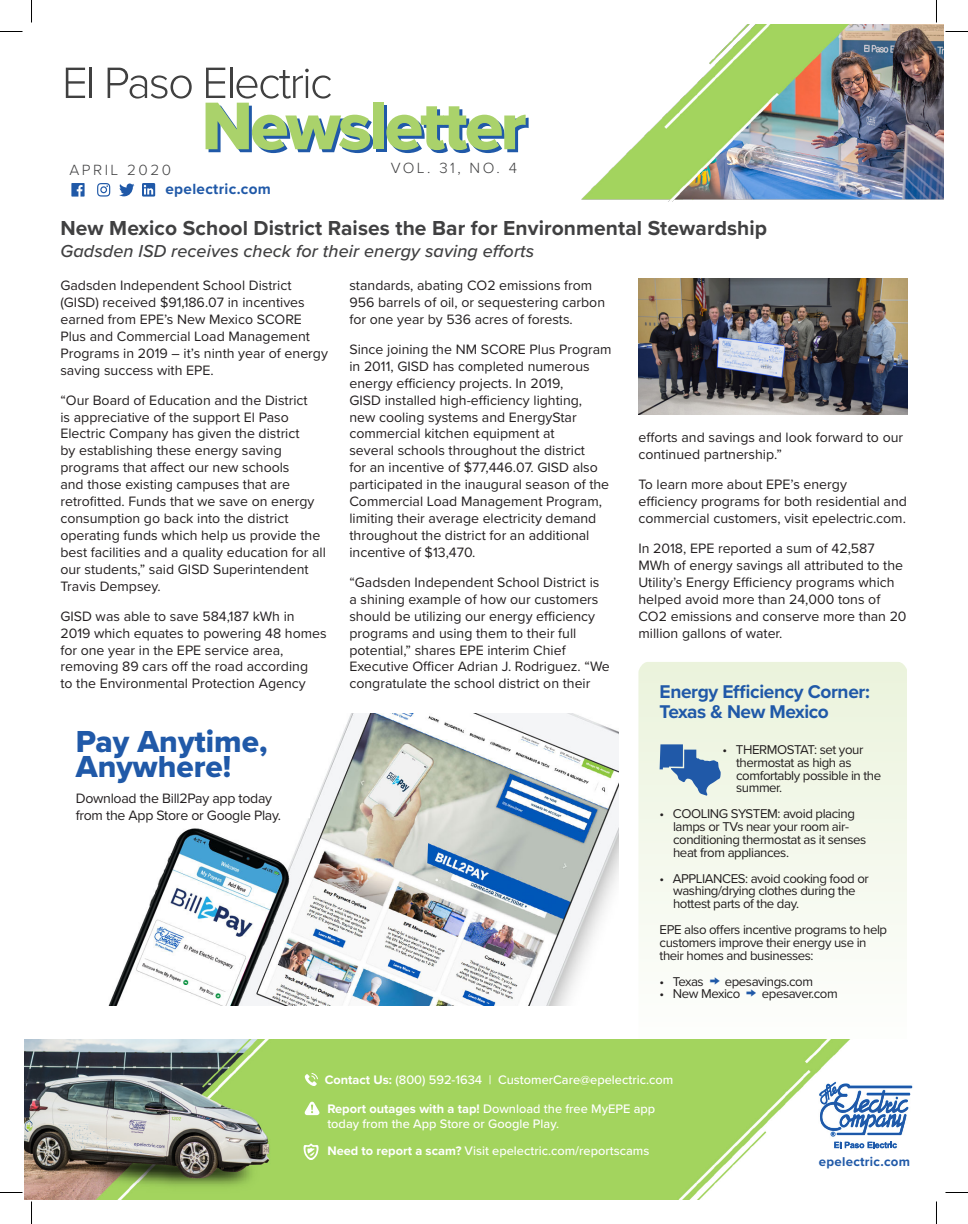
<style>
.page{position:relative;width:968px;height:1224px;background:#fff}
.page>*{position:absolute;margin:0;border:0;box-sizing:border-box;transform-origin:0 0}
.t1{font:31.5px/25.5px "Proxima Nova Extrabld";color:#2059a8}
.t2{font:700 21px "Proxima Nova";letter-spacing:.005em;color:#404041}
.t3{font:700 19.05px/20px "Proxima Nova";letter-spacing:-.02em;color:#2059a8}
.t4{font:italic 500 18px "Proxima Nova";letter-spacing:.005em;color:#404041}
.t5{font:300 15.3px "Proxima Nova";letter-spacing:.16em;color:#404041}
.t6{font:700 15.3px "Proxima Nova";letter-spacing:.02em;color:#2059a8}
.t7{font:14.1px/17px "Proxima Nova";color:#231f20}
.t8{font:14.1px/17px "Proxima Nova";letter-spacing:-.02em;color:#231f20}
.t9{font:13.2px/12.8px "Proxima Nova";letter-spacing:-.03em;color:#231f20}
.t10{font:700 13.2px "Proxima Nova";letter-spacing:.02em;color:#2059a8}
.t11{font:500 12.75px/14.7px "Proxima Nova";color:#fff}
.s1{font-weight:700;font-size:17.7px;color:#2059a8}
.s2{font-weight:700}
</style>
<div class="page">
<svg style="left:638px;top:662px;width:269px;height:378px;fill:#f4f9ed"></svg>
<img style="left:108px;top:714px;width:510px;height:292px">
<div style="left:76px;top:727px;width:234px;height:91px;background:#fff"></div>
<svg style="left:659px;top:744px;width:61px;height:52px;background:#84a5c5"></svg>
<img style="left:638px;top:279px;width:269px;height:135px">
<img style="left:65px;top:25px;width:878px;height:177px">
<img style="left:25px;top:1040px;width:888px;height:159px">
<svg style="left:66px;top:68px;width:19px;height:30px"></svg>
<hr style="left:90px;top:68px;width:2px;height:30px;background:#404040">
<svg style="left:108px;top:68px;width:84px;height:31px"></svg>
<svg style="left:816px;top:1083px;width:96px;height:65px"></svg>
<svg style="left:305px;top:1073px;width:13px;height:13px"></svg>
<svg style="left:304px;top:1102px;width:15px;height:13px"></svg>
<svg style="left:303px;top:1143px;width:15px;height:17px"></svg>
<svg style="left:97px;top:183px;width:13px;height:14px"></svg>
<svg style="left:71px;top:183px;width:14px;height:14px"></svg>
<svg style="left:119px;top:184px;width:15px;height:12px"></svg>
<svg style="left:142px;top:183px;width:13px;height:14px"></svg>
<div style="left:810px;top:1156px;width:109px;height:15px;background:#fff"></div>
<svg style="left:376px;top:106px;width:10px;height:46px"></svg>
<svg style="left:205px;top:68px;width:168px;height:85px"></svg>
<div style="left:373px;top:103px;width:10px;height:46px;background:#aad26b"></div>
<svg style="left:386px;top:106px;width:142px;height:47px"></svg>
<svg style="left:0;top:31px;width:22px;height:1px"></svg>
<svg style="left:945px;top:31px;width:23px;height:1px"></svg>
<svg style="left:0;top:1192px;width:22px;height:1px"></svg>
<svg style="left:945px;top:1192px;width:23px;height:1px"></svg>
<svg style="left:31px;top:0;width:1px;height:22px"></svg>
<svg style="left:31px;top:1202px;width:1px;height:22px"></svg>
<svg style="left:936px;top:0;width:1px;height:22px"></svg>
<svg style="left:936px;top:1202px;width:1px;height:22px"></svg>
<p class="t5" style="left:70px;top:158px;width:103px">APRIL 2020</p>
<p class="t5" style="left:391px;top:157px;width:128px">VOL. 31, NO. 4</p>
<p class="t6" style="left:165px;top:177px;width:107px">epelectric.com</p>
<h2 class="t2" style="left:60px;top:213px;width:708px">New Mexico School District Raises the Bar for Environmental Stewardship</h2>
<p class="t4" style="left:60px;top:238px;width:475px">Gadsden ISD receives check for their energy saving efforts</p>
<p class="t7" style="left:60px;top:276px;width:269px">Gadsden Independent School District (GISD) received $91,186.07 in incentives earned from EPE’s New Mexico SCORE Plus and Commercial Load Management Programs in 2019 – it’s ninth year of energy saving success with EPE.</p>
<p class="t7" style="left:60px;top:391px;width:267px">“Our Board of Education and the District<br>is appreciative of the support El Paso Electric Company has given the district<br>by establishing these energy saving programs that affect our new schools<br>and those existing campuses that are retrofitted. Funds that we save on energy consumption go back into the district operating funds which help us provide the best facilities and a quality education for all our students,” said GISD Superintendent Travis Dempsey.</p>
<p class="t7" style="left:60px;top:607px;width:268px">GISD was able to save 584,187 kWh in 2019 which equates to powering 48 homes for one year in the EPE service area, removing 89 cars off the road according<br>to the Environmental Protection Agency</p>
<h1 class="t1" style="left:76px;top:728px;width:193px">Pay Anytime,<br>Anywhere!</h1>
<p class="t8" style="left:76px;top:789px;width:207px">Download the Bill2Pay app today from the App Store or Google Play.</p>
<p class="t7" style="left:349px;top:276px;width:257px">standards, abating CO2 emissions from<br>956 barrels of oil, or sequestering carbon for one year by 536 acres of forests.</p>
<p class="t7" style="left:349px;top:340px;width:264px">Since joining the NM SCORE Plus Program in 2011, GISD has completed numerous energy efficiency projects. In 2019,<br>GISD installed high-efficiency lighting, new cooling systems and EnergyStar commercial kitchen equipment at<br>several schools throughout the district<br>for an incentive of $77,446.07. GISD also participated in the inaugural season of the Commercial Load Management Program, limiting their average electricity demand throughout the district for an additional incentive of $13,470.</p>
<p class="t7" style="left:349px;top:573px;width:262px">“Gadsden Independent School District is a shining example of how our customers should be utilizing our energy efficiency programs and using them to their full potential,” shares EPE interim Chief Executive Officer Adrian J. Rodriguez. “We congratulate the school district on their</p>
<p class="t7" style="left:638px;top:428px;width:266px">efforts and savings and look forward to our continued partnership.”</p>
<p class="t7" style="left:638px;top:475px;width:270px">To learn more about EPE’s energy efficiency programs for both residential and commercial customers, visit epelectric.com.</p>
<p class="t7" style="left:638px;top:539px;width:270px">In 2018, EPE reported a sum of 42,587<br>MWh of energy savings all attributed to the Utility’s Energy Efficiency programs which helped avoid more than 24,000 tons of CO2 emissions and conserve more than 20 million gallons of water.</p>
<h3 class="t3" style="left:659px;top:681px;width:212px">Energy Efficiency Corner:<br>Texas &amp; New Mexico</h3>
<p class="t9" style="left:736px;top:743px;width:147px;text-indent:-13px">• THERMOSTAT: set your thermostat as high as comfortably possible in the summer.</p>
<p class="t9" style="left:673px;top:807px;width:195px;text-indent:-13px">• COOLING SYSTEM: avoid placing lamps or TVs near your room air&shy;conditioning thermostat as it senses heat from appliances.</p>
<p class="t9" style="left:673px;top:871px;width:197px;text-indent:-13px">• APPLIANCES: avoid cooking food or washing/drying clothes during the hottest parts of the day.</p>
<p class="t9" style="left:659px;top:923px;width:229px">EPE also offers incentive programs to help customers improve their energy use in their homes and businesses:</p>
<p class="t9" style="left:659px;top:974px;width:155px">• Texas <span class="s1">→</span> epesavings.com</p>
<p class="t9" style="left:659px;top:987px;width:180px">• New Mexico <span class="s1">→</span> epesaver.com</p>
<p class="t11" style="left:325px;top:1072px;width:350px"><span class="s2">Contact Us:</span> (800) 592-1634 | CustomerCare@epelectric.com</p>
<p class="t11" style="left:327px;top:1101px;width:329px"><span class="s2">Report outages with a tap!</span> Download the free MyEPE app today from the App Store or Google Play.</p>
<p class="t11" style="left:327px;top:1143px;width:323px"><span class="s2">Need to report a scam?</span> Visit epelectric.com/reportscams</p>
<p class="t10" style="left:819px;top:1152px;width:93px">epelectric.com</p>
</div>
